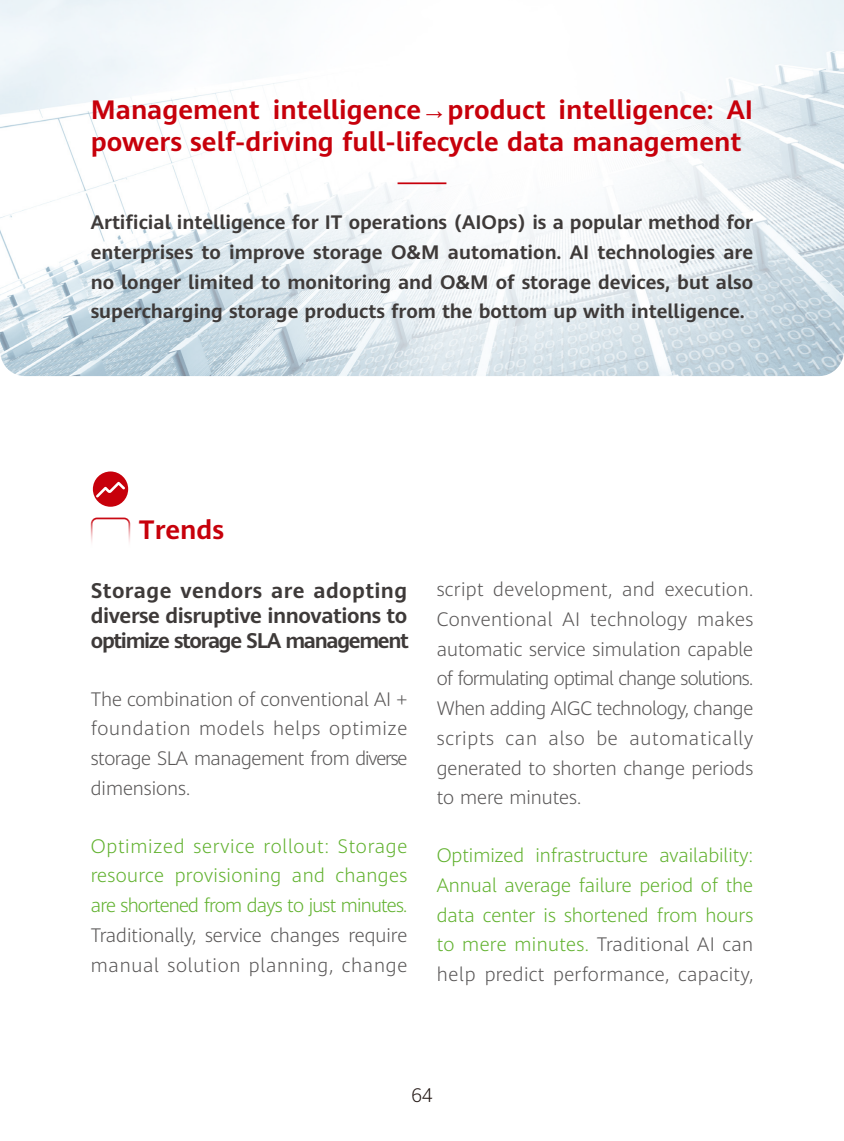
<style>
.page{position:relative;width:844px;height:1141px;background:#fff}
.page>*{position:absolute;margin:0;border:0;box-sizing:border-box;transform-origin:0 0}
.t1{font:700 26.25px/31.5px "Huawei Sans";color:#c7000b}
.t2{font:700 21px/25.2px "Huawei Sans";letter-spacing:-.06em;color:#3e3a39;text-align:justify}
.t3{font:300 19.25px/29.8px "Huawei Sans";color:#595757;text-align:justify}
.t4{font:300 19.25px/29.8px "Huawei Sans";letter-spacing:.02em;color:#62b230;text-align:justify}
.t5{font:700 19.25px/29.8px "Huawei Sans";color:#3e3a39;text-align:justify}
.t6{font:300 19.25px "Huawei Sans";color:#231815}
.s1{color:#595757}
</style>
<div class="page">
<img style="left:0;top:0;width:843px;height:376px">
<hr style="left:397px;top:182px;width:49px;height:2px;background:#c7000b">
<div style="left:93px;top:471px;width:35px;height:36px;background:#c7000b;border-radius:50%"></div>
<svg style="left:94px;top:479px;width:33px;height:21px"></svg>
<svg style="left:90px;top:517px;width:41px;height:26px"></svg>
<h1 class="t1" style="left:91px;top:93px;width:664px">Management intelligence→product intelligence: AI powers self-driving full-lifecycle data management</h1>
<p class="t5" style="left:91px;top:207px;width:663px">Artificial intelligence for IT operations (AIOps) is a popular method for enterprises to improve storage O&amp;M automation. AI technologies are no longer limited to monitoring and O&amp;M of storage devices, but also supercharging storage products from the bottom up with intelligence.</p>
<h1 class="t1" style="left:139px;top:513px;width:87px">Trends</h1>
<p class="t2" style="left:91px;top:577px;width:319px">Storage vendors are adopting diverse disruptive innovations to optimize storage SLA management</p>
<p class="t3" style="left:91px;top:683px;width:318px">The combination of conventional AI + foundation models helps optimize storage SLA management from diverse dimensions.</p>
<p class="t4" style="left:91px;top:830px;width:318px">Optimized service rollout: Storage resource provisioning and changes are shortened from days to just minutes.</p>
<p class="t3" style="left:91px;top:919px;width:318px">Traditionally, service changes require manual solution planning, change</p>
<p class="t3" style="left:436px;top:574px;width:318px">script development, and execution.<br>Conventional AI technology makes automatic service simulation capable of formulating optimal change solutions.<br>When adding AIGC technology, change scripts can also be automatically generated to shorten change periods to mere minutes.</p>
<p class="t4" style="left:436px;top:840px;width:318px">Optimized infrastructure availability:<br>Annual average failure period of the data center is shortened from hours to mere minutes. <span class="s1">Traditional AI can help predict performance, capacity,</span></p>
<p class="t6" style="left:411px;top:1081px;width:23px">64</p>
</div>
